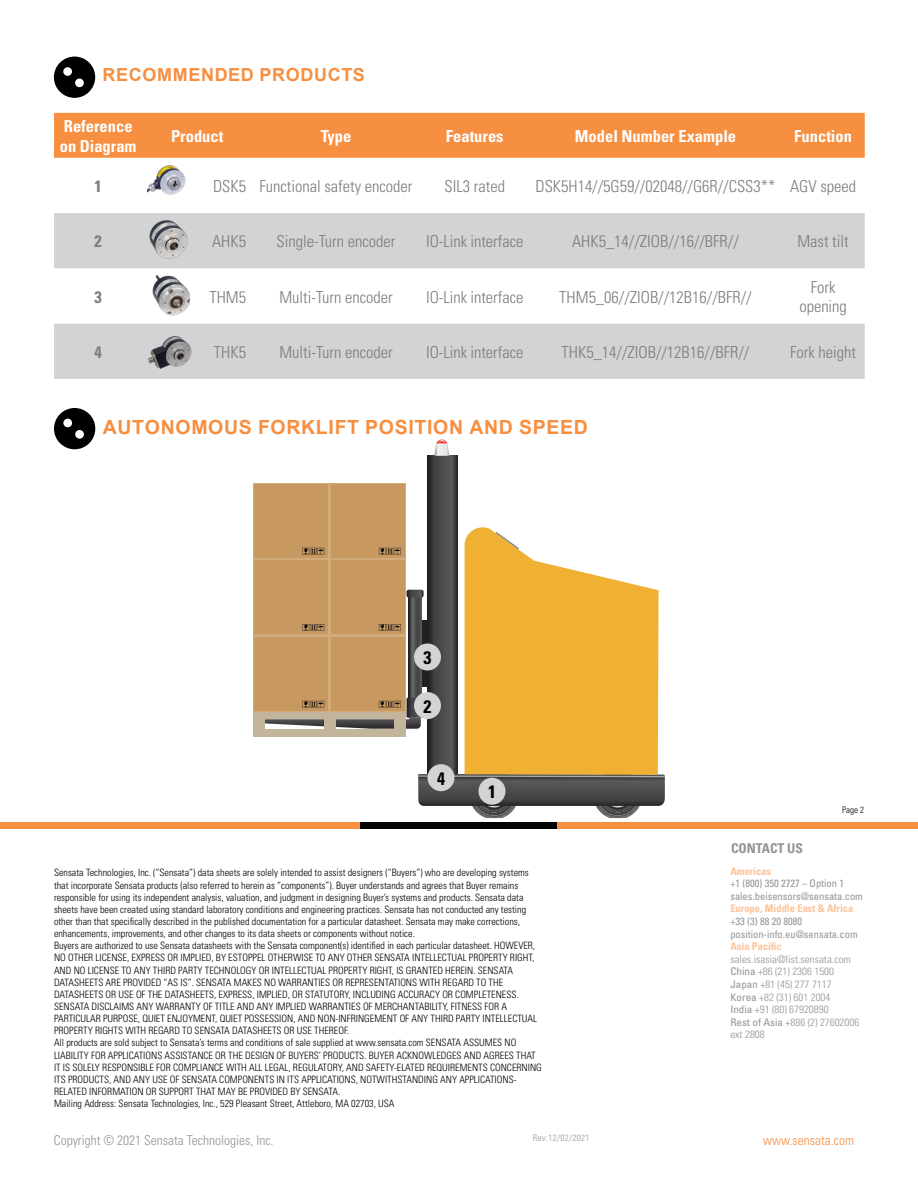
<style>
.page{position:relative;width:918px;height:1188px;background:#fff}
.page>*{position:absolute;margin:0;border:0;box-sizing:border-box;transform-origin:0 0}
.t1{font:700 19.5px "Arial";letter-spacing:.035em;color:#f78f41}
.t2{font:700 18px "Arial";letter-spacing:.035em;color:#f78f41}
.t3{font:700 condensed 18px "Univers";color:#000}
.t4{font:300 condensed 16.5px/19.8px "Univers";color:#7b7c7c;text-align:center}
.t5{font:700 condensed 16.5px/19.8px "Univers";color:#fff}
.t6{font:700 condensed 16.5px "Univers";color:#7b7c7c}
.t7{font:300 condensed 13.5px "Univers";color:#929496}
.t8{font:300 condensed 13.5px "Univers";color:#f78f41}
.t9{font:700 condensed 13.5px "Univers LT Std";color:#929496}
.t10{font:300 condensed 10.5px/12.6px "Univers";color:#929496;scale:1.05 1}
.t11{font:condensed 10.5px/12.6px "Univers LT Std";color:#939598}
.t12{font:700 condensed 10.5px "Univers LT Std";color:#fcc397}
.t13{font:300 condensed 10.2px/12.1px "Univers";color:#000}
.t14{font:300 condensed 9px "Univers";letter-spacing:.04em;color:#929496}
.t15{font:300 condensed 9px "Univers";color:#000}
.s1{font-family:"Univers LT Std";font-weight:400}
</style>
<div class="page">
<svg style="left:408px;top:598px;width:14px;height:100px"></svg>
<svg style="left:407px;top:590px;width:17px;height:8px"></svg>
<div style="left:422px;top:620px;width:5px;height:67px;background:#241f21"></div>
<svg style="left:427px;top:456px;width:30px;height:314px;background:#444344"></svg>
<svg style="left:418px;top:770px;width:247px;height:48px"></svg>
<svg style="left:465px;top:527px;width:194px;height:248px;background:#f1bb50"></svg>
<div style="left:253px;top:712px;width:153px;height:7px;background:#c2b59c"></div>
<div style="left:253px;top:719px;width:12px;height:10px;background:#c2b59c"></div>
<div style="left:253px;top:729px;width:153px;height:8px;background:#c2b59c"></div>
<div style="left:330px;top:635px;width:76px;height:77px;background:#d1ab7a"></div>
<div style="left:331px;top:637px;width:74px;height:73px;background:#c79961"></div>
<svg style="left:253px;top:635px;width:77px;height:77px"></svg>
<div style="left:255px;top:637px;width:73px;height:73px;background:#c79961"></div>
<svg style="left:264px;top:698px;width:160px;height:31px"></svg>
<div style="left:330px;top:559px;width:76px;height:76px;background:#c79961"></div>
<svg style="left:379px;top:624px;width:22px;height:7px"></svg>
<svg style="left:253px;top:559px;width:77px;height:76px"></svg>
<div style="left:255px;top:561px;width:73px;height:73px;background:#c79961"></div>
<svg style="left:302px;top:624px;width:22px;height:7px"></svg>
<div style="left:330px;top:483px;width:76px;height:76px;background:#d1ab7a"></div>
<div style="left:331px;top:484px;width:74px;height:74px;background:#c79961"></div>
<svg style="left:379px;top:548px;width:22px;height:7px"></svg>
<svg style="left:253px;top:483px;width:77px;height:76px"></svg>
<div style="left:255px;top:484px;width:73px;height:74px;background:#c79961"></div>
<svg style="left:302px;top:548px;width:22px;height:7px"></svg>
<svg style="left:496px;top:532px;width:23px;height:17px"></svg>
<svg style="left:434px;top:439px;width:15px;height:17px"></svg>
<div style="left:54px;top:57px;width:41px;height:41px;background:#000;border-radius:50%"></div>
<div style="left:63px;top:67px;width:9px;height:9px;background:#fff;border-radius:50%"></div>
<div style="left:75px;top:79px;width:9px;height:8px;background:#fff;border-radius:50%"></div>
<div style="left:0;top:823px;width:361px;height:6px;background:#f78f41"></div>
<div style="left:557px;top:823px;width:361px;height:6px;background:#f78f41"></div>
<div style="left:361px;top:823px;width:196px;height:6px;background:#000"></div>
<div style="left:54px;top:408px;width:41px;height:41px;background:#000;border-radius:50%"></div>
<div style="left:63px;top:419px;width:9px;height:8px;background:#fff;border-radius:50%"></div>
<div style="left:75px;top:430px;width:9px;height:9px;background:#fff;border-radius:50%"></div>
<div style="left:414px;top:644px;width:27px;height:26px;background:#d1d3d4;border-radius:50%"></div>
<div style="left:478px;top:778px;width:28px;height:27px;background:#d1d3d4;border-radius:50%"></div>
<div style="left:414px;top:692px;width:27px;height:27px;background:#d1d3d4;border-radius:50%"></div>
<div style="left:428px;top:764px;width:26px;height:27px;background:#d1d3d4;border-radius:50%"></div>
<div style="left:54px;top:113px;width:811px;height:45px;background:#f78f41"></div>
<div style="left:54px;top:213px;width:811px;height:55px;background:#d1d3d4"></div>
<div style="left:54px;top:324px;width:811px;height:55px;background:#d1d3d4"></div>
<img style="left:144px;top:213px;width:46px;height:53px">
<img style="left:143px;top:333px;width:53px;height:39px">
<img style="left:147px;top:165px;width:39px;height:30px">
<img style="left:152px;top:275px;width:38px;height:41px">
<h2 class="t2" style="left:103px;top:62px;width:264px">RECOMMENDED PRODUCTS</h2>
<h3 class="t5" style="left:60px;top:116px;width:78px">Reference on Diagram</h3>
<h3 class="t5" style="left:171px;top:126px;width:54px">Product</h3>
<h3 class="t5" style="left:321px;top:126px;width:32px">Type</h3>
<h3 class="t5" style="left:446px;top:126px;width:59px">Features</h3>
<h3 class="t5" style="left:575px;top:126px;width:163px">Model Number Example</h3>
<h3 class="t5" style="left:794px;top:126px;width:59px">Function</h3>
<h3 class="t6" style="left:95px;top:176px;width:9px">1</h3>
<h3 class="t4" style="left:213px;top:176px;width:201px">DSK5 Functional safety encoder</h3>
<h3 class="t4" style="left:445px;top:176px;width:62px">SIL3 rated</h3>
<h3 class="t4" style="left:536px;top:176px;width:322px">DSK5H14//5G59//02048//G6R//CSS3** AGV speed</h3>
<h3 class="t6" style="left:95px;top:231px;width:9px">2</h3>
<h3 class="t4" style="left:212px;top:232px;width:35px">AHK5</h3>
<h3 class="t4" style="left:277px;top:232px;width:120px">Single-Turn encoder</h3>
<h3 class="t4" style="left:426px;top:232px;width:99px">IO-Link interface</h3>
<h3 class="t4" style="left:572px;top:232px;width:168px">AHK5_14//ZIOB//16//BFR//</h3>
<h3 class="t4" style="left:797px;top:232px;width:53px">Mast tilt</h3>
<h3 class="t6" style="left:95px;top:287px;width:9px">3</h3>
<h3 class="t4" style="left:209px;top:287px;width:38px">THM5</h3>
<h3 class="t4" style="left:279px;top:287px;width:115px">Multi-Turn encoder</h3>
<h3 class="t4" style="left:426px;top:287px;width:99px">IO-Link interface</h3>
<h3 class="t4" style="left:559px;top:287px;width:194px">THM5_06//ZIOB//12B16//BFR//</h3>
<h3 class="t4" style="left:799px;top:277px;width:49px">Fork opening</h3>
<h3 class="t6" style="left:95px;top:342px;width:9px">4</h3>
<h3 class="t4" style="left:214px;top:342px;width:34px">THK5</h3>
<h3 class="t4" style="left:279px;top:342px;width:115px">Multi-Turn encoder</h3>
<h3 class="t4" style="left:426px;top:342px;width:99px">IO-Link interface</h3>
<h3 class="t4" style="left:562px;top:342px;width:189px">THK5_14//ZIOB//12B16//BFR//</h3>
<h3 class="t4" style="left:790px;top:342px;width:67px">Fork height</h3>
<h1 class="t1" style="left:103px;top:413px;width:487px">AUTONOMOUS FORKLIFT POSITION AND SPEED</h1>
<h2 class="t3" style="left:424px;top:647px;width:9px">3</h2>
<h2 class="t3" style="left:424px;top:695px;width:9px">2</h2>
<h2 class="t3" style="left:437px;top:767px;width:9px">4</h2>
<h2 class="t3" style="left:488px;top:781px;width:9px">1</h2>
<p class="t13" style="left:54px;top:867px;width:489px">Sensata Technologies, Inc. (“Sensata”) data sheets are solely intended to assist designers (“Buyers”) who are developing systems that incorporate Sensata products (also referred to herein as “components”). Buyer understands and agrees that Buyer remains responsible for using its independent analysis, valuation, and judgment in designing Buyer’s systems and products. Sensata data sheets have been created using standard laboratory conditions and engineering practices. Sensata has not conducted any testing other than that specifically described in the published documentation for a particular datasheet. Sensata may make corrections, enhancements, improvements, and other changes to its data sheets or components without notice.<br>Buyers are authorized to use Sensata datasheets with the Sensata component(s) identified in each particular datasheet. HOWEVER, NO OTHER LICENSE, EXPRESS OR IMPLIED, BY ESTOPPEL OTHERWISE TO ANY OTHER SENSATA INTELLECTUAL PROPERTY RIGHT, AND NO LICENSE TO ANY THIRD PARTY TECHNOLOGY OR INTELLECTUAL PROPERTY RIGHT, IS GRANTED HEREIN. SENSATA DATASHEETS ARE PROVIDED “AS IS”. SENSATA MAKES NO WARRANTIES OR REPRESENTATIONS WITH REGARD TO THE DATASHEETS OR USE OF THE DATASHEETS, EXPRESS, IMPLIED, OR STATUTORY, INCLUDING ACCURACY OR COMPLETENESS.<br>SENSATA DISCLAIMS ANY WARRANTY OF TITLE AND ANY IMPLIED WARRANTIES OF MERCHANTABILITY, FITNESS FOR A PARTICULAR PURPOSE, QUIET ENJOYMENT, QUIET POSSESSION, AND NON-INFRINGEMENT OF ANY THIRD PARTY INTELLECTUAL PROPERTY RIGHTS WITH REGARD TO SENSATA DATASHEETS OR USE THEREOF.<br>All products are sold subject to Sensata’s terms and conditions of sale supplied at www.sensata.com SENSATA ASSUMES NO LIABILITY FOR APPLICATIONS ASSISTANCE OR THE DESIGN OF BUYERS’ PRODUCTS. BUYER ACKNOWLEDGES AND AGREES THAT IT IS SOLELY RESPONSIBLE FOR COMPLIANCE WITH ALL LEGAL, REGULATORY, AND SAFETY-ELATED REQUIREMENTS CONCERNING ITS PRODUCTS, AND ANY USE OF SENSATA COMPONENTS IN ITS APPLICATIONS, NOTWITHSTANDING ANY APPLICATIONS-RELATED INFORMATION OR SUPPORT THAT MAY BE PROVIDED BY SENSATA.<br>Mailing Address: Sensata Technologies, Inc., 529 Pleasant Street, Attleboro, MA 02703, USA</p>
<h3 class="t9" style="left:731px;top:840px;width:73px">CONTACT US</h3>
<p class="t15" style="left:842px;top:805px;width:23px">Page 2</p>
<p class="t12" style="left:730px;top:864px;width:42px">Americas</p>
<p class="t11" style="left:730px;top:877px;width:134px">+1 (800) 350 2727 – Option 1 sales.beisensors@sensata.com</p>
<p class="t12" style="left:730px;top:902px;width:125px">Europe, Middle East &amp; Africa</p>
<p class="t11" style="left:730px;top:915px;width:129px">+33 (3) 88 20 8080 position-info.eu@sensata.com</p>
<p class="t12" style="left:730px;top:940px;width:53px">Asia Pacific</p>
<p class="t10" style="left:730px;top:953px;width:124px">sales.isasia@list.sensata.com<br><span class="s1">China</span> +86 (21) 2306 1500<br><span class="s1">Japan</span> +81 (45) 277 7117<br><span class="s1">Korea</span> +82 (31) 601 2004<br><span class="s1">India</span> +91 (80) 67920890<br><span class="s1">Rest of Asia</span> +886 (2) 27602006 ext 2808</p>
<h3 class="t7" style="left:54px;top:1133px;width:221px">Copyright © 2021 Sensata Technologies, Inc.</h3>
<p class="t14" style="left:533px;top:1133px;width:58px">Rev:12/02/2021</p>
<h3 class="t8" style="left:763px;top:1133px;width:92px">www.sensata.com</h3>
</div>
